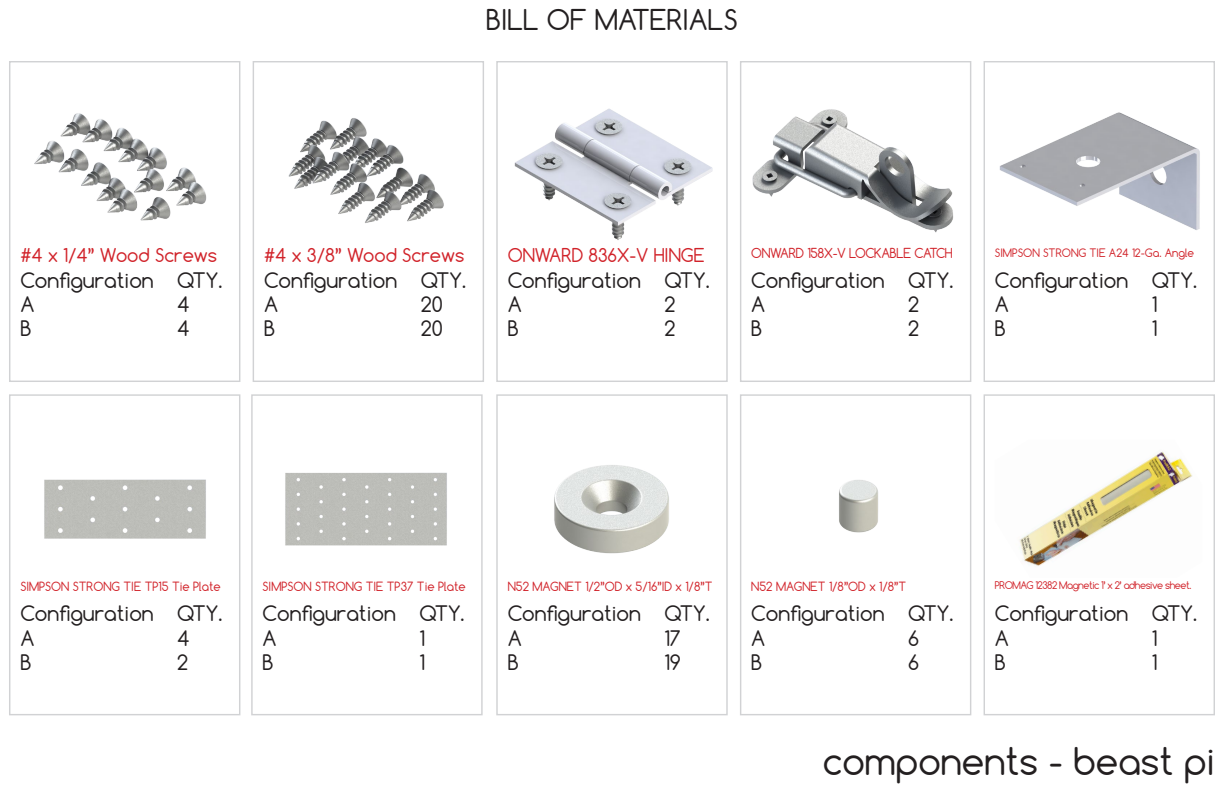
<style>
.page{position:relative;width:1224px;height:792px;background:#fff}
.page>*{position:absolute;margin:0;border:0;box-sizing:border-box;transform-origin:0 0}
.t1{font:36px "Comfortaa";color:#231f20}
.t2{font:27px "Comfortaa";color:#231f20}
.t3{font:20.1px "Comfortaa";color:#231f20}
.t4{font:18px "Comfortaa";color:#d1232a}
.t5{font:13px "Comfortaa";letter-spacing:-.02em;color:#d1232a;scale:.96 1}
.t6{font:12px "Comfortaa";color:#d1232a}
.t7{font:11px "Comfortaa";color:#d1232a}
.t8{font:10px "Comfortaa";letter-spacing:-.05em;color:#d1232a}
</style>
<div class="page">
<div style="left:984px;top:394px;width:231px;height:321px;border:1px solid #d1d2d4"></div>
<div style="left:9px;top:61px;width:231px;height:321px;border:1px solid #d1d2d4"></div>
<div style="left:251px;top:394px;width:232px;height:321px;border:1px solid #d1d2d4"></div>
<div style="left:253px;top:61px;width:231px;height:321px;border:1px solid #d1d2d4"></div>
<div style="left:496px;top:61px;width:232px;height:321px;border:1px solid #d1d2d4"></div>
<div style="left:496px;top:394px;width:232px;height:321px;border:1px solid #d1d2d4"></div>
<div style="left:740px;top:61px;width:231px;height:321px;border:1px solid #d1d2d4"></div>
<div style="left:740px;top:394px;width:231px;height:321px;border:1px solid #d1d2d4"></div>
<div style="left:984px;top:61px;width:231px;height:321px;border:1px solid #d1d2d4"></div>
<div style="left:9px;top:394px;width:231px;height:321px;border:1px solid #d1d2d4"></div>
<img style="left:34px;top:113px;width:173px;height:108px">
<img style="left:288px;top:118px;width:156px;height:105px">
<img style="left:514px;top:108px;width:199px;height:132px">
<img style="left:554px;top:465px;width:115px;height:89px">
<img style="left:285px;top:472px;width:162px;height:74px">
<img style="left:44px;top:479px;width:162px;height:60px">
<img style="left:752px;top:109px;width:202px;height:124px">
<img style="left:999px;top:112px;width:201px;height:118px">
<img style="left:839px;top:480px;width:39px;height:53px">
<img style="left:1019px;top:451px;width:173px;height:115px">
<p class="t2" style="left:486px;top:3px;width:253px">BILL OF MATERIALS</p>
<p class="t4" style="left:20px;top:244px;width:198px">#4 x 1/4” Wood Screws</p>
<p class="t3" style="left:20px;top:268px;width:203px">Configuration QTY.</p>
<p class="t3" style="left:20px;top:292px;width:16px">A</p>
<p class="t3" style="left:177px;top:292px;width:14px">4</p>
<p class="t3" style="left:20px;top:316px;width:13px">B</p>
<p class="t3" style="left:177px;top:316px;width:14px">4</p>
<p class="t4" style="left:264px;top:244px;width:202px">#4 x 3/8” Wood Screws</p>
<p class="t4" style="left:508px;top:244px;width:198px">ONWARD 836X-V HINGE</p>
<p class="t3" style="left:264px;top:268px;width:203px">Configuration QTY.</p>
<p class="t3" style="left:264px;top:292px;width:16px">A</p>
<p class="t3" style="left:421px;top:292px;width:24px">20</p>
<p class="t3" style="left:264px;top:316px;width:13px">B</p>
<p class="t3" style="left:421px;top:316px;width:24px">20</p>
<p class="t3" style="left:508px;top:268px;width:203px">Configuration QTY.</p>
<p class="t3" style="left:508px;top:292px;width:16px">A</p>
<p class="t3" style="left:664px;top:292px;width:13px">2</p>
<p class="t3" style="left:508px;top:316px;width:13px">B</p>
<p class="t3" style="left:664px;top:316px;width:13px">2</p>
<p class="t5" style="left:751px;top:245px;width:211px">ONWARD 158X-V LOCKABLE CATCH</p>
<p class="t3" style="left:751px;top:268px;width:203px">Configuration QTY.</p>
<p class="t3" style="left:751px;top:292px;width:16px">A</p>
<p class="t3" style="left:908px;top:292px;width:13px">2</p>
<p class="t3" style="left:751px;top:316px;width:13px">B</p>
<p class="t3" style="left:908px;top:316px;width:13px">2</p>
<p class="t7" style="left:995px;top:246px;width:201px">SIMPSON STRONG TIE A24 12-Ga. Angle</p>
<p class="t3" style="left:995px;top:268px;width:203px">Configuration QTY.</p>
<p class="t3" style="left:995px;top:292px;width:16px">A</p>
<p class="t3" style="left:1152px;top:292px;width:7px">1</p>
<p class="t3" style="left:995px;top:316px;width:13px">B</p>
<p class="t3" style="left:1152px;top:316px;width:7px">1</p>
<p class="t6" style="left:20px;top:579px;width:202px">SIMPSON STRONG TIE TP15 Tie Plate</p>
<p class="t3" style="left:20px;top:601px;width:203px">Configuration QTY.</p>
<p class="t3" style="left:20px;top:625px;width:16px">A</p>
<p class="t3" style="left:177px;top:625px;width:14px">4</p>
<p class="t3" style="left:20px;top:649px;width:13px">B</p>
<p class="t3" style="left:177px;top:649px;width:13px">2</p>
<p class="t6" style="left:263px;top:579px;width:205px">SIMPSON STRONG TIE TP37 Tie Plate</p>
<p class="t3" style="left:263px;top:601px;width:203px">Configuration QTY.</p>
<p class="t3" style="left:263px;top:625px;width:16px">A</p>
<p class="t3" style="left:419px;top:625px;width:7px">1</p>
<p class="t3" style="left:263px;top:649px;width:13px">B</p>
<p class="t3" style="left:419px;top:649px;width:7px">1</p>
<p class="t6" style="left:508px;top:579px;width:206px">N52 MAGNET 1/2”OD x 5/16”ID x 1/8”T</p>
<p class="t3" style="left:508px;top:601px;width:203px">Configuration QTY.</p>
<p class="t3" style="left:508px;top:625px;width:16px">A</p>
<p class="t3" style="left:664px;top:625px;width:18px">17</p>
<p class="t3" style="left:508px;top:649px;width:13px">B</p>
<p class="t3" style="left:664px;top:649px;width:18px">19</p>
<p class="t6" style="left:751px;top:579px;width:156px">N52 MAGNET 1/8”OD x 1/8”T</p>
<p class="t3" style="left:751px;top:601px;width:203px">Configuration QTY.</p>
<p class="t3" style="left:751px;top:625px;width:16px">A</p>
<p class="t3" style="left:908px;top:625px;width:13px">6</p>
<p class="t3" style="left:751px;top:649px;width:13px">B</p>
<p class="t3" style="left:908px;top:649px;width:13px">6</p>
<p class="t8" style="left:995px;top:579px;width:198px">PROMAG 12382 Magnetic 1’ x 2’ adhesive sheet.</p>
<p class="t3" style="left:995px;top:601px;width:203px">Configuration QTY.</p>
<p class="t3" style="left:995px;top:625px;width:16px">A</p>
<p class="t3" style="left:1152px;top:625px;width:7px">1</p>
<p class="t3" style="left:995px;top:649px;width:13px">B</p>
<p class="t3" style="left:1152px;top:649px;width:7px">1</p>
<p class="t1" style="left:823px;top:739px;width:394px">components - beast pi</p>
</div>
